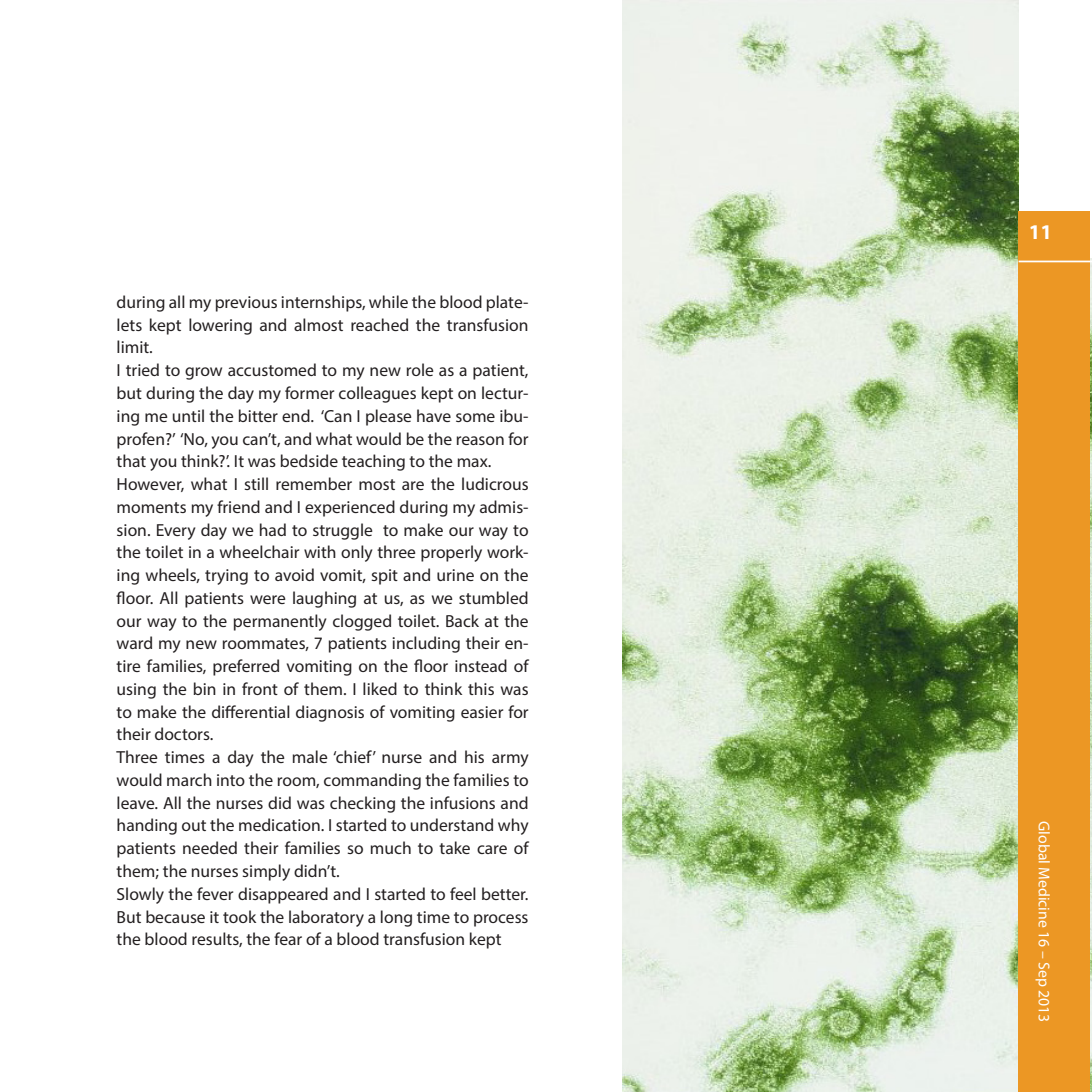
<style>
.page{position:relative;width:1092px;height:1092px;background:#fff}
.page>*{position:absolute;margin:0;border:0;box-sizing:border-box;transform-origin:0 0}
.Page_number{font:700 21px "Myriad Pro";color:#fff}
.t1{font:17.5px/22.8px "Myriad Pro";color:#231f20;text-align:justify}
.t2{font:15.75px "Myriad Pro";color:#fff}
</style>
<div class="page">
<img style="left:623px;top:0;width:468px;height:1091px">
<div style="left:1019px;top:0;width:72px;height:258px;background:#fff"></div>
<div style="left:1018px;top:211px;width:72px;height:880px;background:#ec9724"></div>
<hr style="left:1018px;top:260px;width:73px;height:2px;background:#fff">
<p class="t1" style="left:117px;top:290px;width:413px">during all my previous internships, while the blood plate&shy;lets kept lowering and almost reached the transfusion limit.</p>
<p class="t1" style="left:117px;top:358px;width:413px">I tried to grow accustomed to my new role as a patient, but during the day my former colleagues kept on lectur&shy;ing me until the bitter end. ‘Can I please have some ibu&shy;profen?’ ‘No, you can’t, and what would be the reason for that you think?’. It was bedside teaching to the max.</p>
<p class="t1" style="left:117px;top:472px;width:413px">However, what I still remember most are the ludicrous moments my friend and I experienced during my admis&shy;sion. Every day we had to struggle to make our way to the toilet in a wheelchair with only three properly work&shy;ing wheels, trying to avoid vomit, spit and urine on the floor. All patients were laughing at us, as we stumbled our way to the permanently clogged toilet. Back at the ward my new roommates, 7 patients including their en&shy;tire families, preferred vomiting on the floor instead of using the bin in front of them. I liked to think this was to make the differential diagnosis of vomiting easier for their doctors.</p>
<p class="t1" style="left:117px;top:745px;width:413px">Three times a day the male ‘chief’ nurse and his army would march into the room, commanding the families to leave. All the nurses did was checking the infusions and handing out the medication. I started to understand why patients needed their families so much to take care of them; the nurses simply didn’t.</p>
<p class="t1" style="left:117px;top:882px;width:413px">Slowly the fever disappeared and I started to feel better.<br>But because it took the laboratory a long time to process the blood results, the fear of a blood transfusion kept</p>
<p class="Page_number" style="left:1028px;top:218px;width:25px">11</p>
<p class="t2" style="left:1053px;top:821px;width:203px;rotate:90deg">Global Medicine 16 – Sep 2013</p>
</div>
